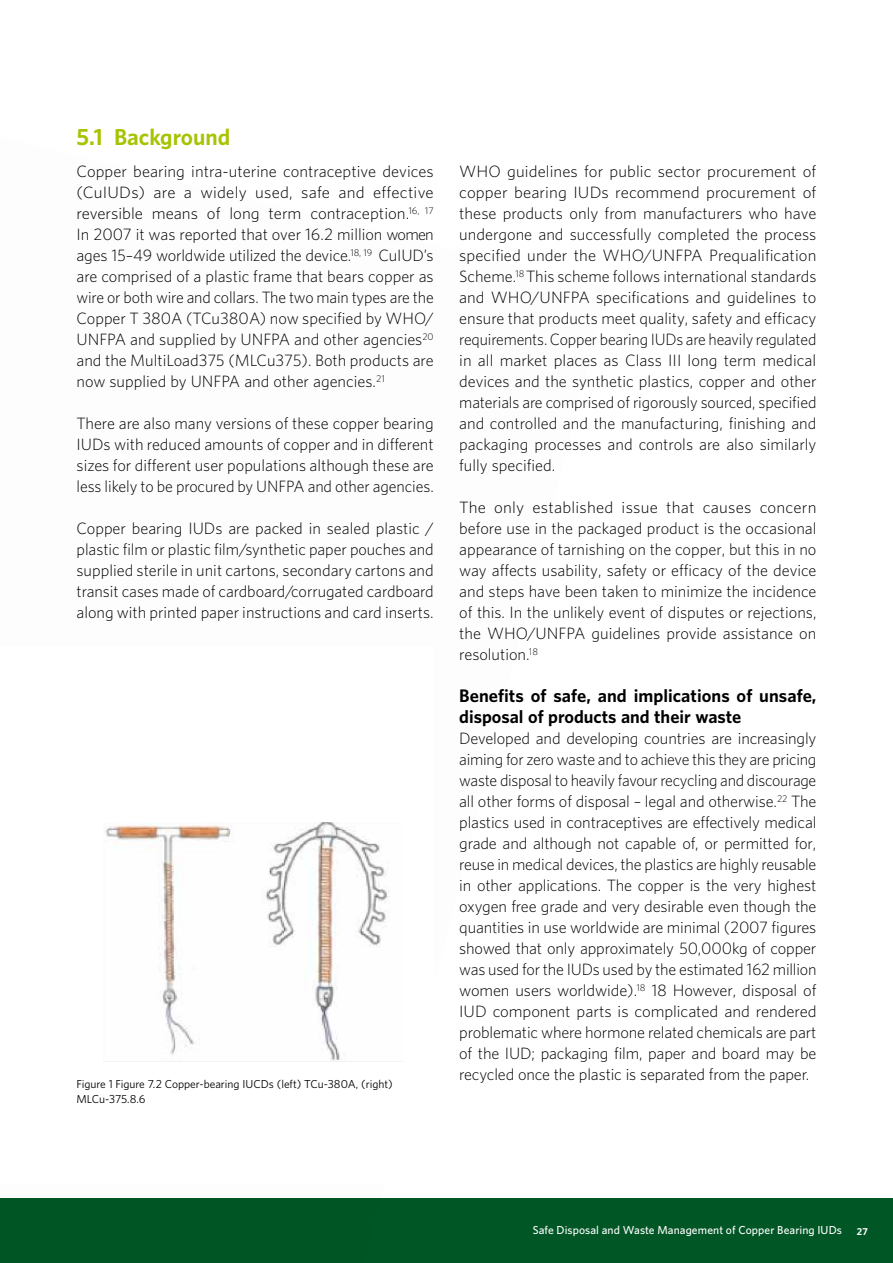
<style>
.page{position:relative;width:893px;height:1263px;background:#fff}
.page>*{position:absolute;margin:0;border:0;box-sizing:border-box;transform-origin:0 0}
.t1{font:700 21px "UNFPA";letter-spacing:-.01em;color:#a8c303}
.t2{font:700 16.5px/21px "UNFPA";letter-spacing:.005em;color:#000}
.t3{font:300 15px/21px "UNFPA";color:#000;text-align:justify}
.t4{font:10.5px/15px "UNFPA Text";letter-spacing:-.005em;color:#000}
.t5{font:600 10.5px "UNFPA";letter-spacing:.005em;color:#fff}
.t6{font:700 9px "UNFPA";color:#fff}
</style>
<div class="page">
<div style="left:0;top:1198px;width:893px;height:65px;background:#005625"></div>
<img style="left:103px;top:822px;width:300px;height:240px">
<h1 class="t1" style="left:77px;top:123px;width:155px">5.1 Background</h1>
<p class="t3" style="left:77px;top:160px;width:359px">Copper bearing intra-uterine contraceptive devices (CuIUDs) are a widely used, safe and effective reversible means of long term contraception.<sup>16,</sup> <sup>17<br></sup>In 2007 it was reported that over 16.2 million women ages 15–49 worldwide utilized the device.<sup>18,</sup> <sup>19</sup> CuIUD’s are comprised of a plastic frame that bears copper as wire or both wire and collars. The two main types are the Copper T 380A (TCu380A) now specified by WHO/ UNFPA and supplied by UNFPA and other agencies<sup>20 </sup>and the MultiLoad375 (MLCu375). Both products are now supplied by UNFPA and other agencies.<sup>21</sup></p>
<p class="t3" style="left:77px;top:412px;width:359px">There are also many versions of these copper bearing IUDs with reduced amounts of copper and in different sizes for different user populations although these are less likely to be procured by UNFPA and other agencies.</p>
<p class="t3" style="left:77px;top:517px;width:359px">Copper bearing IUDs are packed in sealed plastic / plastic film or plastic film/synthetic paper pouches and supplied sterile in unit cartons, secondary cartons and transit cases made of cardboard/corrugated cardboard along with printed paper instructions and card inserts.</p>
<p class="t4" style="left:77px;top:1076px;width:318px">Figure 1 Figure 7.2 Copper-bearing I UCDs (left) TCu-380A, (right)<br>MLCu-375.8.6</p>
<p class="t3" style="left:459px;top:160px;width:359px">WHO guidelines for public sector procurement of copper bearing IUDs recommend procurement of these products only from manufacturers who have undergone and successfully completed the process specified under the WHO/UNFPA Prequalification Scheme.<sup>18</sup> This scheme follows international standards and WHO/UNFPA specifications and guidelines to ensure that products meet quality, safety and efficacy requirements. Copper bearing IUDs are heavily regulated in all market places as Class III long term medical devices and the synthetic plastics, copper and other materials are comprised of rigorously sourced, specified and controlled and the manufacturing, finishing and packaging processes and controls are also similarly fully specified.</p>
<p class="t3" style="left:459px;top:496px;width:359px">The only established issue that causes concern before use in the packaged product is the occasional appearance of tarnishing on the copper, but this in no way affects usability, safety or efficacy of the device and steps have been taken to minimize the incidence of this. In the unlikely event of disputes or rejections, the WHO/UNFPA guidelines provide assistance on resolution.<sup>18</sup></p>
<p class="t2" style="left:459px;top:684px;width:359px">Benefits of safe, and implications of unsafe, disposal of products and their waste</p>
<p class="t3" style="left:459px;top:727px;width:359px">Developed and developing countries are increasingly aiming for zero waste and to achieve this they are pricing waste disposal to heavily favour recycling and discourage all other forms of disposal – legal and otherwise.<sup>22</sup> The plastics used in contraceptives are effectively medical grade and although not capable of, or permitted for, reuse in medical devices, the plastics are highly reusable in other applications. The copper is the very highest oxygen free grade and very desirable even though the quantities in use worldwide are minimal (2007 figures showed that only approximately 50,000kg of copper was used for the IUDs used by the estimated 162 million women users worldwide).<sup>18</sup> 18 However, disposal of IUD component parts is complicated and rendered problematic where hormone related chemicals are part of the IUD; packaging film, paper and board may be recycled once the plastic is separated from the paper.</p>
<p class="t5" style="left:533px;top:1223px;width:311px">Safe Disposal and Waste Management of Copper Bearing IUDs</p>
<p class="t6" style="left:857px;top:1225px;width:12px">27</p>
</div>
